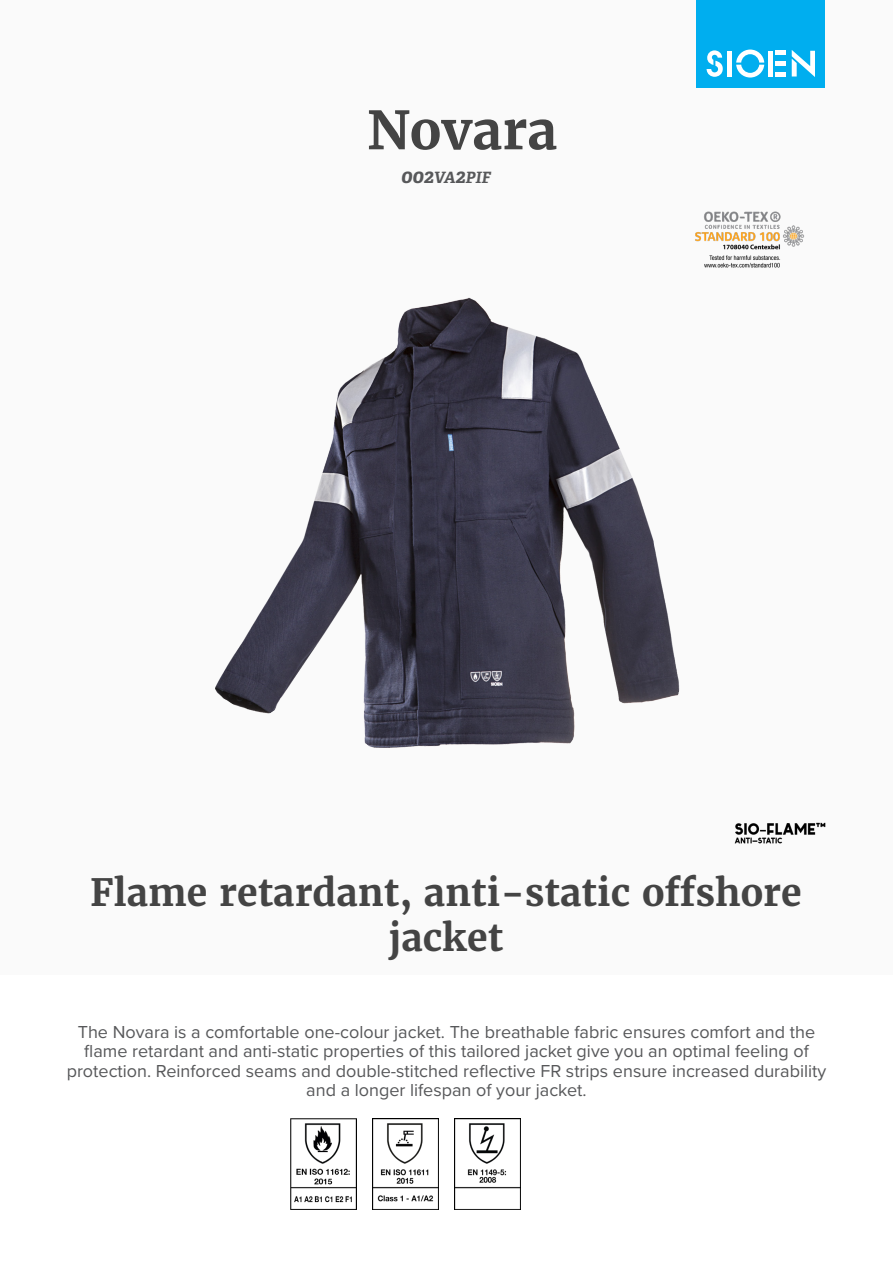
<style>
.page{position:relative;width:893px;height:1263px;background:#fff}
.page>*{position:absolute;margin:0;border:0;box-sizing:border-box;transform-origin:0 0}
.product_name{font:700 52.5px "Merriweather";color:#444}
.product_h2{font:700 37.5px/45px "Merriweather";color:#444;text-align:center}
.product_description{font:18px/19.5px "Proxima Nova";color:#57585a;text-align:center}
.product_ref{font:italic 700 15.6px "Adelle";color:#57585a}
.s1{font-size:19.5px}
</style>
<div class="page">
<div style="left:0;top:0;width:893px;height:974px;background:#fafafa"></div>
<div style="left:697px;top:0;width:128px;height:88px;background:#00aeef"></div>
<svg style="left:707px;top:50px;width:16px;height:27px"></svg>
<svg style="left:736px;top:50px;width:28px;height:28px"></svg>
<div style="left:727px;top:51px;width:5px;height:26px;background:#fff"></div>
<div style="left:768px;top:51px;width:5px;height:26px;background:#fff"></div>
<div style="left:775px;top:72px;width:11px;height:5px;background:#fff"></div>
<div style="left:775px;top:61px;width:11px;height:5px;background:#fff"></div>
<hr style="left:775px;top:51px;width:11px;height:4px;background:#fff">
<svg style="left:792px;top:50px;width:23px;height:27px"></svg>
<img style="left:734px;top:822px;width:92px;height:22px">
<img style="left:695px;top:211px;width:109px;height:57px">
<img style="left:290px;top:1118px;width:67px;height:92px">
<img style="left:372px;top:1118px;width:66px;height:92px">
<img style="left:454px;top:1118px;width:67px;height:92px">
<img style="left:215px;top:297px;width:465px;height:451px">
<p class="product_name" style="left:368px;top:97px;width:191px">Novara</p>
<p class="product_ref" style="left:401px;top:168px;width:91px"><span class="s1">002</span>VA<span class="s1">2</span>PIF</p>
<p class="product_h2" style="left:90px;top:869px;width:713px">Flame retardant, anti-static offshore jacket</p>
<p class="product_description" style="left:67px;top:1021px;width:761px">The Novara is a comfortable one-colour jacket. The breathable fabric ensures comfort and the flame retardant and anti-static properties of this tailored jacket give you an optimal feeling of protection. Reinforced seams and double-stitched reflective FR strips ensure increased durability and a longer lifespan of your jacket.</p>
</div>
